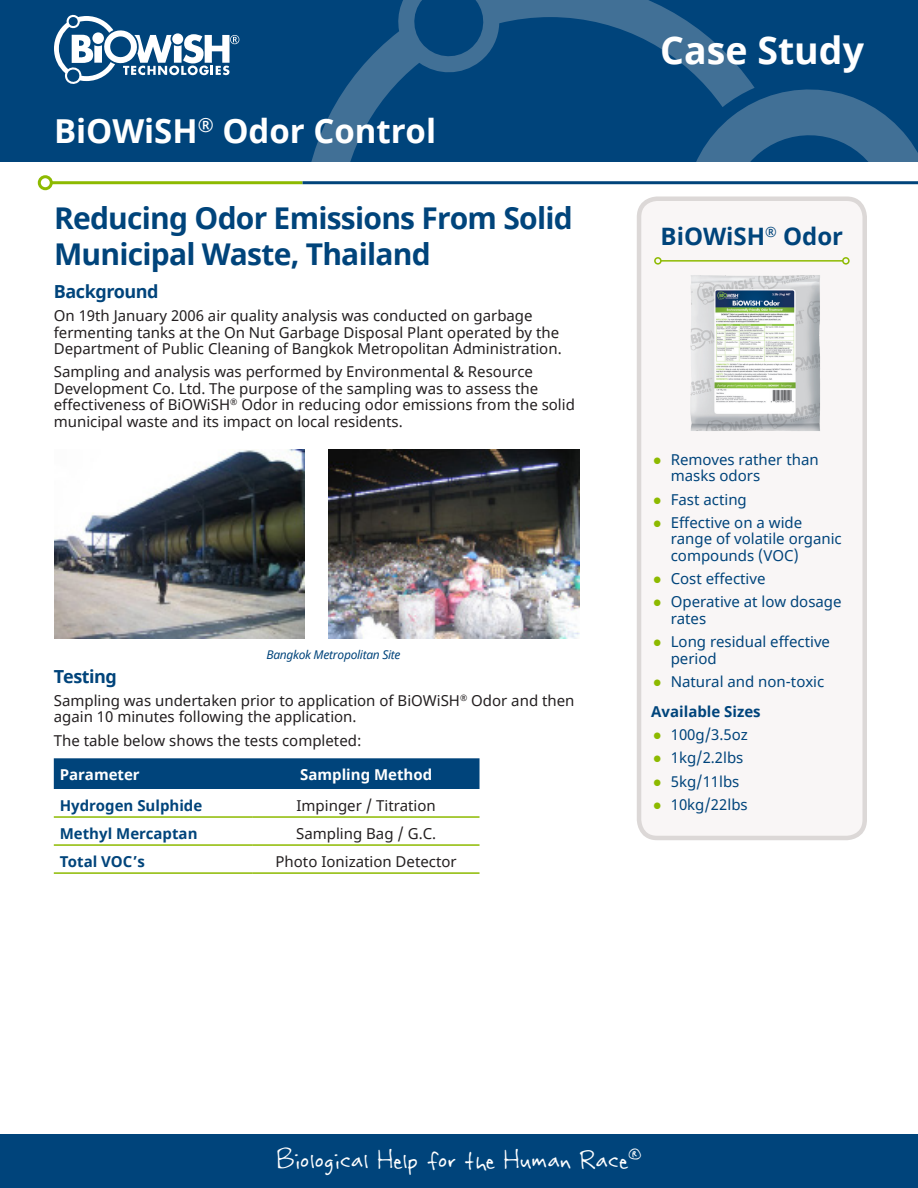
<style>
.page{position:relative;width:918px;height:1188px;background:#fff}
.page>*{position:absolute;margin:0;border:0;box-sizing:border-box;transform-origin:0 0}
.Document_Headers_-_W{font:700 37.5px "Noto Sans";color:#fff}
.Document_Headers_-_W-2{font:700 33px "Noto Sans";color:#fff}
.Document_Title_-_Blu{font:700 30px/36px "Noto Sans";letter-spacing:-.025em;color:#00447b}
.t1{font:30px "Rabiohead";color:#fff}
.t2{font:700 24px "Noto Sans";color:#00447b}
.Paragraph_Heading{font:700 18px "Noto Sans";letter-spacing:-.025em;color:#00447b}
.t3{font:15px/16.5px "Noto Sans";color:#231f20}
.t4{font:15px/16.5px "Noto Sans";color:#00447b}
.t5{font:700 15px "Noto Sans";color:#00447b}
.t6{font:700 15px "Noto Sans";color:#fff}
.Paragraph_Subheading{font:italic 12px "Noto Sans";letter-spacing:-.025em;color:#00447b}
.s1{color:#8dba00}
.s2{font-weight:700}
</style>
<div class="page">
<div style="left:0;top:0;width:918px;height:162px;background:#00447b"></div>
<svg style="left:54px;top:15px;width:185px;height:69px"></svg>
<svg style="left:311px;top:0;width:433px;height:162px"></svg>
<svg style="left:669px;top:74px;width:249px;height:88px"></svg>
<div style="left:0;top:1134px;width:918px;height:54px;background:#00447b"></div>
<div style="left:639px;top:199px;width:226px;height:639px;background:#f9f6f6;border-radius:18px"></div>
<div style="left:637px;top:196px;width:230px;height:644px;border:4px solid #dcd8d7;border-radius:18px"></div>
<hr style="left:661px;top:260px;width:182px;height:2px;background:#8dba00">
<div style="left:654px;top:257px;width:8px;height:8px;border:2px solid #8dba00;border-radius:50%"></div>
<div style="left:842px;top:257px;width:8px;height:8px;border:2px solid #8dba00;border-radius:50%"></div>
<img style="left:690px;top:275px;width:130px;height:156px">
<hr style="left:51px;top:181px;width:252px;height:3px;background:#8dba00">
<div style="left:38px;top:175px;width:15px;height:15px;border:3px solid #8dba00;border-radius:50%"></div>
<hr style="left:303px;top:181px;width:615px;height:3px;background:#00447b">
<div style="left:54px;top:758px;width:426px;height:31px;background:#00447b"></div>
<hr style="left:54px;top:816px;width:199px;height:2px;background:#8dba00">
<hr style="left:253px;top:816px;width:227px;height:2px;background:#8dba00">
<hr style="left:54px;top:844px;width:199px;height:2px;background:#8dba00">
<hr style="left:253px;top:844px;width:227px;height:2px;background:#8dba00">
<hr style="left:54px;top:872px;width:199px;height:2px;background:#8dba00">
<hr style="left:253px;top:872px;width:227px;height:2px;background:#8dba00">
<img style="left:55px;top:450px;width:250px;height:188px">
<img style="left:329px;top:450px;width:251px;height:188px">
<p class="Document_Headers_-_W-2" style="left:54px;top:108px;width:384px">BiOWiSH<sup>®</sup> Odor Control</p>
<p class="Document_Title_-_Blu" style="left:54px;top:200px;width:520px">Reducing Odor Emissions From Solid<br>Municipal Waste, Thailand</p>
<p class="Paragraph_Heading" style="left:54px;top:279px;width:106px">Background</p>
<p class="t3" style="left:54px;top:308px;width:509px">On 19th January 2006 air quality analysis was conducted on garbage fermenting tanks at the On Nut Garbage Disposal Plant operated by the<br>Department of Public Cleaning of Bangkok Metropolitan Administration.</p>
<p class="t3" style="left:54px;top:364px;width:523px">Sampling and analysis was performed by Environmental &amp; Resource Development Co. Ltd. The purpose of the sampling was to assess the effectiveness of BiOWiSH<sup>®</sup> Odor in reducing odor emissions from the solid municipal waste and its impact on local residents.</p>
<p class="Paragraph_Subheading" style="left:267px;top:646px;width:136px">Bangkok Metropolitan Site</p>
<p class="Paragraph_Heading" style="left:54px;top:663px;width:65px">Testing</p>
<p class="t3" style="left:54px;top:693px;width:522px">Sampling was undertaken prior to application of BiOWiSH<sup>®</sup> Odor and then again 10 minutes following the application.</p>
<p class="t3" style="left:54px;top:732px;width:309px">The table below shows the tests completed:</p>
<p class="t6" style="left:60px;top:764px;width:81px">Parameter</p>
<p class="t6" style="left:300px;top:764px;width:134px">Sampling Method</p>
<p class="t5" style="left:60px;top:795px;width:144px">Hydrogen Sulphide</p>
<p class="t3" style="left:297px;top:798px;width:141px">Impinger / Titration</p>
<p class="t5" style="left:60px;top:823px;width:139px">Methyl Mercaptan</p>
<p class="t3" style="left:296px;top:826px;width:142px">Sampling Bag / G.C.</p>
<p class="t5" style="left:60px;top:851px;width:87px">Total VOC’s</p>
<p class="t3" style="left:276px;top:854px;width:183px">Photo Ionization Detector</p>
<p class="Document_Headers_-_W" style="left:660px;top:24px;width:205px">Case Study</p>
<h3 class="t2" style="left:661px;top:219px;width:184px">BiOWiSH<sup>®</sup> Odor</h3>
<p class="t4" style="left:671px;top:452px;width:149px;text-indent:-18px"><span class="s1">●</span> Removes rather than masks odors</p>
<p class="t4" style="left:653px;top:491px;width:96px"><span class="s1">●</span> Fast acting</p>
<p class="t4" style="left:671px;top:515px;width:173px;text-indent:-18px"><span class="s1">●</span> Effective on a wide range of volatile organic compounds (VOC)</p>
<p class="t4" style="left:653px;top:571px;width:114px"><span class="s1">●</span> Cost effective</p>
<p class="t4" style="left:671px;top:594px;width:172px;text-indent:-18px"><span class="s1">●</span> Operative at low dosage rates</p>
<p class="t4" style="left:671px;top:634px;width:161px;text-indent:-18px"><span class="s1">●</span> Long residual effective period</p>
<p class="t4" style="left:651px;top:667px;width:175px;line-height:30px"><span class="s1">●</span> Natural and non-toxic<br><span class="s2">Available Sizes</span></p>
<p class="t4" style="left:653px;top:727px;width:97px"><span class="s1">●</span> 100g/3.5oz</p>
<p class="t4" style="left:653px;top:750px;width:92px"><span class="s1">●</span> 1kg/2.2lbs</p>
<p class="t4" style="left:653px;top:773px;width:88px"><span class="s1">●</span> 5kg/11lbs</p>
<p class="t4" style="left:653px;top:797px;width:97px"><span class="s1">●</span> 10kg/22lbs</p>
<h3 class="t1" style="left:277px;top:1142px;width:366px">Biological Help for the Human Race<sup>®</sup></h3>
</div>
